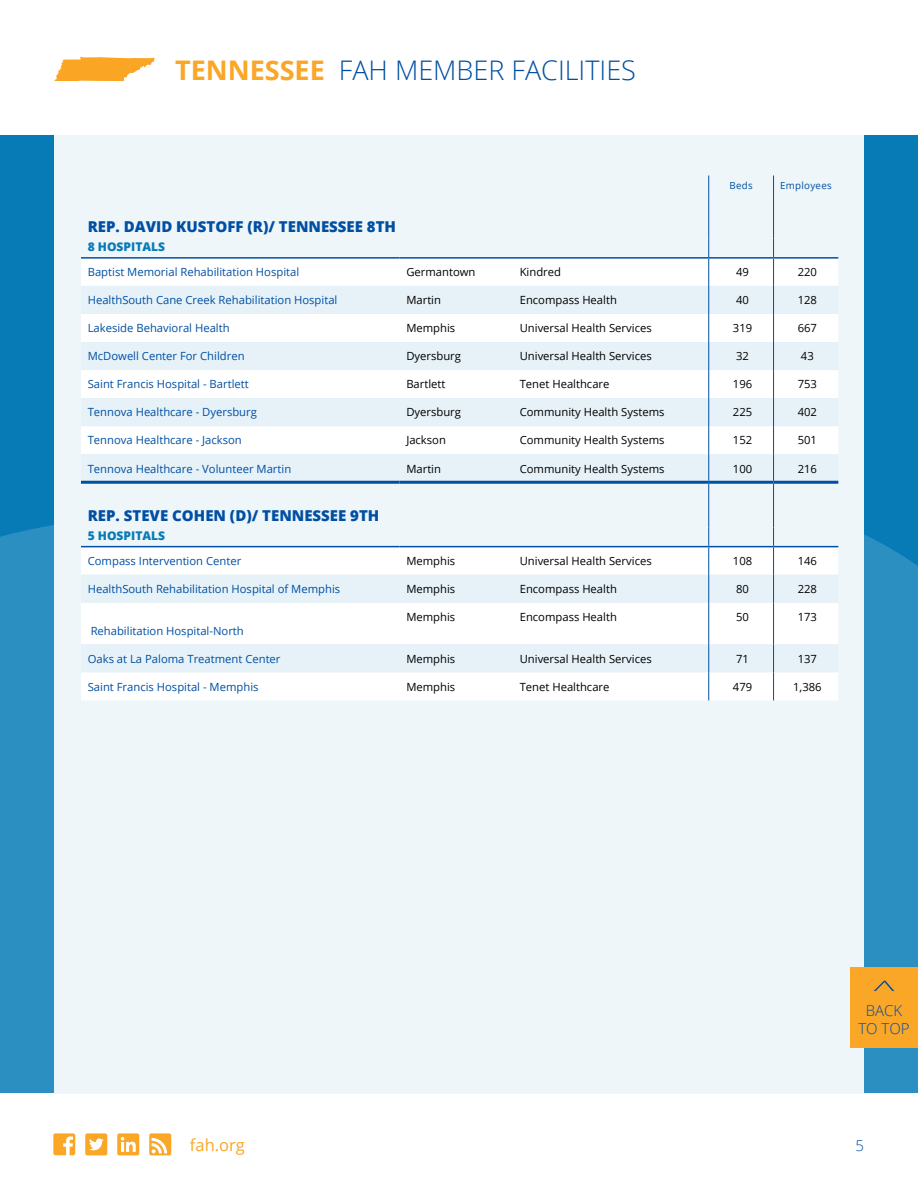
<style>
.page{position:relative;width:918px;height:1188px;background:#077bb6}
.page>*{position:absolute;margin:0;border:0;box-sizing:border-box;transform-origin:0 0}
.t1{font:300 27px "Open Sans";color:#004fa3}
.t2{font:16.5px "Open Sans";color:#faa626}
.t3{font:800 15px "Open Sans";color:#004fa3}
.t4{font:300 15px/18px "Open Sans";color:#004fa3;text-align:center}
.t5{font:800 12px "Open Sans";color:#077bb6}
.t6{font:11.25px "Open Sans";color:#000}
.t7{font:11.25px "Open Sans";color:#004fa3}
.t8{font:9.75px "Open Sans";letter-spacing:.03em;color:#004fa3}
.s1{font-weight:700;color:#faa626}
</style>
<div class="page">
<div style="left:0;top:525px;width:918px;height:569px;background:#2b8fc2"></div>
<div style="left:0;top:1094px;width:918px;height:94px;background:#fff"></div>
<div style="left:54px;top:135px;width:810px;height:959px;background:#eef6fa"></div>
<div style="left:81px;top:259px;width:757px;height:441px;background:#fff"></div>
<svg style="left:81px;top:286px;width:757px;height:386px"></svg>
<svg style="left:708px;top:176px;width:1px;height:19px"></svg>
<svg style="left:773px;top:176px;width:1px;height:19px"></svg>
<hr style="left:773px;top:195px;width:1px;height:44px;background:#004fa3">
<svg style="left:773px;top:239px;width:1px;height:242px"></svg>
<hr style="left:773px;top:484px;width:1px;height:43px;background:#004fa3">
<svg style="left:773px;top:527px;width:1px;height:76px"></svg>
<hr style="left:773px;top:603px;width:1px;height:41px;background:#004fa3">
<svg style="left:773px;top:644px;width:1px;height:56px"></svg>
<hr style="left:708px;top:195px;width:1px;height:44px;background:#004fa3">
<svg style="left:708px;top:239px;width:1px;height:242px"></svg>
<hr style="left:708px;top:484px;width:1px;height:43px;background:#004fa3">
<svg style="left:708px;top:527px;width:1px;height:76px"></svg>
<hr style="left:708px;top:603px;width:1px;height:41px;background:#004fa3">
<svg style="left:708px;top:644px;width:1px;height:56px"></svg>
<hr style="left:81px;top:257px;width:319px;height:2px;background:#004fa3">
<hr style="left:400px;top:257px;width:113px;height:2px;background:#004fa3">
<hr style="left:513px;top:257px;width:196px;height:2px;background:#004fa3">
<hr style="left:709px;top:257px;width:65px;height:2px;background:#004fa3">
<hr style="left:774px;top:257px;width:64px;height:2px;background:#004fa3">
<hr style="left:81px;top:546px;width:319px;height:1px;background:#004fa3">
<hr style="left:400px;top:546px;width:113px;height:1px;background:#004fa3">
<hr style="left:513px;top:546px;width:196px;height:1px;background:#004fa3">
<hr style="left:709px;top:546px;width:65px;height:1px;background:#004fa3">
<hr style="left:774px;top:546px;width:64px;height:1px;background:#004fa3">
<hr style="left:81px;top:481px;width:319px;height:3px;background:#004fa3">
<hr style="left:400px;top:481px;width:113px;height:3px;background:#004fa3">
<hr style="left:513px;top:481px;width:196px;height:3px;background:#004fa3">
<hr style="left:709px;top:481px;width:65px;height:3px;background:#004fa3">
<hr style="left:774px;top:481px;width:64px;height:3px;background:#004fa3">
<div style="left:0;top:0;width:918px;height:135px;background:#fff"></div>
<svg style="left:54px;top:57px;width:101px;height:24px"></svg>
<svg style="left:149px;top:1133px;width:22px;height:22px"></svg>
<svg style="left:53px;top:1133px;width:22px;height:22px"></svg>
<svg style="left:117px;top:1133px;width:22px;height:22px"></svg>
<svg style="left:85px;top:1133px;width:22px;height:22px"></svg>
<div style="left:850px;top:967px;width:68px;height:81px;background:#faa626"></div>
<svg style="left:874px;top:981px;width:20px;height:10px"></svg>
<h1 class="t1" style="left:175px;top:52px;width:462px"><span class="s1">TENNESSEE</span> FAH MEMBER FACILITIES</h1>
<p class="t8" style="left:730px;top:179px;width:25px">Beds</p>
<p class="t8" style="left:780px;top:179px;width:53px">Employees</p>
<h3 class="t3" style="left:88px;top:215px;width:310px">REP. DAVID KUSTOFF (R)/ TENNESSEE 8TH</h3>
<p class="t5" style="left:88px;top:238px;width:79px">8 HOSPITALS</p>
<p class="t7" style="left:88px;top:264px;width:213px">Baptist Memorial Rehabilitation Hospital</p>
<p class="t6" style="left:406px;top:264px;width:71px">Germantown</p>
<p class="t6" style="left:520px;top:264px;width:43px">Kindred</p>
<p class="t6" style="left:736px;top:264px;width:14px">49</p>
<p class="t6" style="left:798px;top:264px;width:21px">220</p>
<p class="t7" style="left:88px;top:292px;width:251px">HealthSouth Cane Creek Rehabilitation Hospital</p>
<p class="t6" style="left:406px;top:292px;width:36px">Martin</p>
<p class="t6" style="left:520px;top:292px;width:99px">Encompass Health</p>
<p class="t6" style="left:736px;top:292px;width:14px">40</p>
<p class="t6" style="left:798px;top:292px;width:21px">128</p>
<p class="t7" style="left:88px;top:320px;width:143px">Lakeside Behavioral Health</p>
<p class="t6" style="left:406px;top:320px;width:50px">Memphis</p>
<p class="t6" style="left:520px;top:320px;width:133px">Universal Health Services</p>
<p class="t6" style="left:733px;top:320px;width:21px">319</p>
<p class="t6" style="left:798px;top:320px;width:21px">667</p>
<p class="t7" style="left:88px;top:349px;width:158px">McDowell Center For Children</p>
<p class="t6" style="left:406px;top:349px;width:56px">Dyersburg</p>
<p class="t6" style="left:520px;top:349px;width:133px">Universal Health Services</p>
<p class="t6" style="left:736px;top:349px;width:14px">32</p>
<p class="t6" style="left:801px;top:349px;width:14px">43</p>
<p class="t7" style="left:88px;top:377px;width:163px">Saint Francis Hospital - Bartlett</p>
<p class="t6" style="left:406px;top:377px;width:41px">Bartlett</p>
<p class="t6" style="left:520px;top:377px;width:91px">Tenet Healthcare</p>
<p class="t6" style="left:733px;top:377px;width:21px">196</p>
<p class="t6" style="left:798px;top:377px;width:21px">753</p>
<p class="t7" style="left:88px;top:405px;width:171px">Tennova Healthcare - Dyersburg</p>
<p class="t6" style="left:406px;top:405px;width:56px">Dyersburg</p>
<p class="t6" style="left:520px;top:405px;width:146px">Community Health Systems</p>
<p class="t6" style="left:733px;top:405px;width:21px">225</p>
<p class="t6" style="left:798px;top:405px;width:21px">402</p>
<p class="t7" style="left:88px;top:433px;width:156px">Tennova Healthcare - Jackson</p>
<p class="t6" style="left:406px;top:433px;width:41px">Jackson</p>
<p class="t6" style="left:520px;top:433px;width:146px">Community Health Systems</p>
<p class="t6" style="left:733px;top:433px;width:21px">152</p>
<p class="t6" style="left:798px;top:433px;width:21px">501</p>
<p class="t7" style="left:88px;top:461px;width:205px">Tennova Healthcare - Volunteer Martin</p>
<p class="t6" style="left:406px;top:461px;width:36px">Martin</p>
<p class="t6" style="left:520px;top:461px;width:146px">Community Health Systems</p>
<p class="t6" style="left:733px;top:461px;width:21px">100</p>
<p class="t6" style="left:798px;top:461px;width:21px">216</p>
<h3 class="t3" style="left:88px;top:504px;width:293px">REP. STEVE COHEN (D)/ TENNESSEE 9TH</h3>
<p class="t5" style="left:88px;top:526px;width:79px">5 HOSPITALS</p>
<p class="t7" style="left:88px;top:553px;width:155px">Compass Intervention Center</p>
<p class="t6" style="left:406px;top:553px;width:50px">Memphis</p>
<p class="t6" style="left:520px;top:553px;width:133px">Universal Health Services</p>
<p class="t6" style="left:733px;top:553px;width:21px">108</p>
<p class="t6" style="left:798px;top:553px;width:21px">146</p>
<p class="t7" style="left:88px;top:581px;width:254px">HealthSouth Rehabilitation Hospital of Memphis</p>
<p class="t6" style="left:406px;top:581px;width:50px">Memphis</p>
<p class="t6" style="left:520px;top:581px;width:99px">Encompass Health</p>
<p class="t6" style="left:736px;top:581px;width:14px">80</p>
<p class="t6" style="left:798px;top:581px;width:21px">228</p>
<p class="t7" style="left:91px;top:623px;width:155px">Rehabilitation Hospital-North</p>
<p class="t6" style="left:406px;top:609px;width:50px">Memphis</p>
<p class="t6" style="left:520px;top:609px;width:99px">Encompass Health</p>
<p class="t6" style="left:736px;top:609px;width:14px">50</p>
<p class="t6" style="left:798px;top:609px;width:21px">173</p>
<p class="t7" style="left:88px;top:651px;width:194px">Oaks at La Paloma Treatment Center</p>
<p class="t6" style="left:406px;top:651px;width:50px">Memphis</p>
<p class="t6" style="left:520px;top:651px;width:133px">Universal Health Services</p>
<p class="t6" style="left:736px;top:651px;width:14px">71</p>
<p class="t6" style="left:798px;top:651px;width:21px">137</p>
<p class="t7" style="left:88px;top:679px;width:172px">Saint Francis Hospital - Memphis</p>
<p class="t6" style="left:406px;top:679px;width:50px">Memphis</p>
<p class="t6" style="left:520px;top:679px;width:91px">Tenet Healthcare</p>
<p class="t6" style="left:733px;top:679px;width:21px">479</p>
<p class="t6" style="left:793px;top:679px;width:30px">1,386</p>
<h2 class="t2" style="left:190px;top:1134px;width:57px">fah.org</h2>
<h3 class="t4" style="left:858px;top:1001px;width:53px">BACK<br>TO TOP</h3>
<h3 class="t4" style="left:855px;top:1136px;width:10px">5</h3>
</div>
